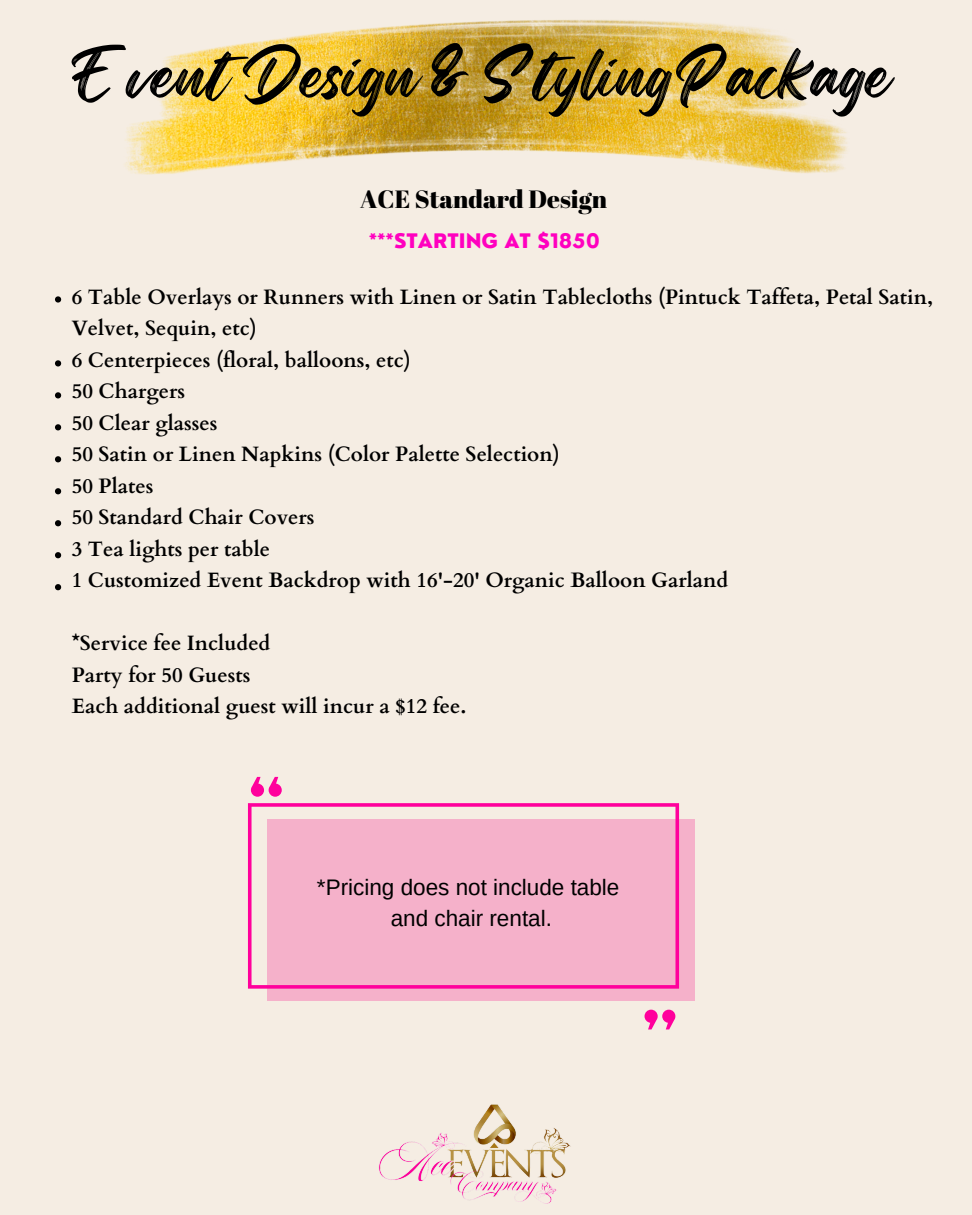
<style>
.page{position:relative;width:972px;height:1215px;background:#f5ede3}
.page>*{position:absolute;margin:0;border:0;box-sizing:border-box;transform-origin:0 0}
.t1{font:60.75px "Regular Brush";color:#000}
.t2{font:24.9px "Abril Fatface";color:#000}
.t3{font:22.5px "Arimo";color:#000}
.t4{font:700 20.77px/31.5px "Cardo";color:#000}
.t5{font:800 19.58px "Nourd";color:#ff00bf}
</style>
<div class="page">
<img style="left:379px;top:1104px;width:192px;height:100px">
<img style="left:125px;top:20px;width:722px;height:286px">
<svg style="left:55px;top:296px;width:6px;height:7px"></svg>
<svg style="left:55px;top:360px;width:6px;height:6px"></svg>
<svg style="left:55px;top:392px;width:6px;height:6px"></svg>
<svg style="left:55px;top:424px;width:6px;height:6px"></svg>
<svg style="left:55px;top:456px;width:6px;height:6px"></svg>
<svg style="left:55px;top:488px;width:6px;height:6px"></svg>
<svg style="left:55px;top:520px;width:6px;height:6px"></svg>
<svg style="left:55px;top:552px;width:6px;height:6px"></svg>
<svg style="left:55px;top:584px;width:6px;height:6px"></svg>
<div style="left:268px;top:819px;width:427px;height:182px;background:#f5b1ca"></div>
<svg style="left:248px;top:777px;width:431px;height:252px"></svg>
<p class="t1" style="left:68px;top:26px;width:825px">Event Design &amp; StylingPackage</p>
<p class="t2" style="left:360px;top:181px;width:249px">ACE Standard Design</p>
<p class="t5" style="left:369px;top:228px;width:233px">***STARTING AT $1850</p>
<p class="t4" style="left:72px;top:282px;width:863px">6 Table Overlays or Runners with Linen or Satin Tablecloths (Pintuck Taffeta, Petal Satin,<br>Velvet, Sequin, etc)</p>
<p class="t4" style="left:72px;top:345px;width:341px">6 Centerpieces (floral, balloons, etc)</p>
<p class="t4" style="left:72px;top:376px;width:115px">50 Chargers</p>
<p class="t4" style="left:72px;top:408px;width:147px">50 Clear glasses</p>
<p class="t4" style="left:72px;top:439px;width:490px">50 Satin or Linen Napkins (Color Palette Selection)</p>
<p class="t4" style="left:72px;top:471px;width:83px">50 Plates</p>
<p class="t4" style="left:72px;top:502px;width:244px">50 Standard Chair Covers</p>
<p class="t4" style="left:72px;top:534px;width:200px">3 Tea lights per table</p>
<p class="t4" style="left:72px;top:565px;width:658px">1 Customized Event Backdrop with 16'-20' Organic Balloon Garland</p>
<p class="t4" style="left:72px;top:628px;width:200px">*Service fee Included</p>
<p class="t4" style="left:72px;top:660px;width:180px">Party for 50 Guests</p>
<p class="t4" style="left:72px;top:691px;width:396px">Each additional guest will incur a $12 fee.</p>
<p class="t3" style="left:317px;top:874px;width:304px">*Pricing does not include table</p>
<p class="t3" style="left:391px;top:906px;width:163px">and chair rental.</p>
</div>
